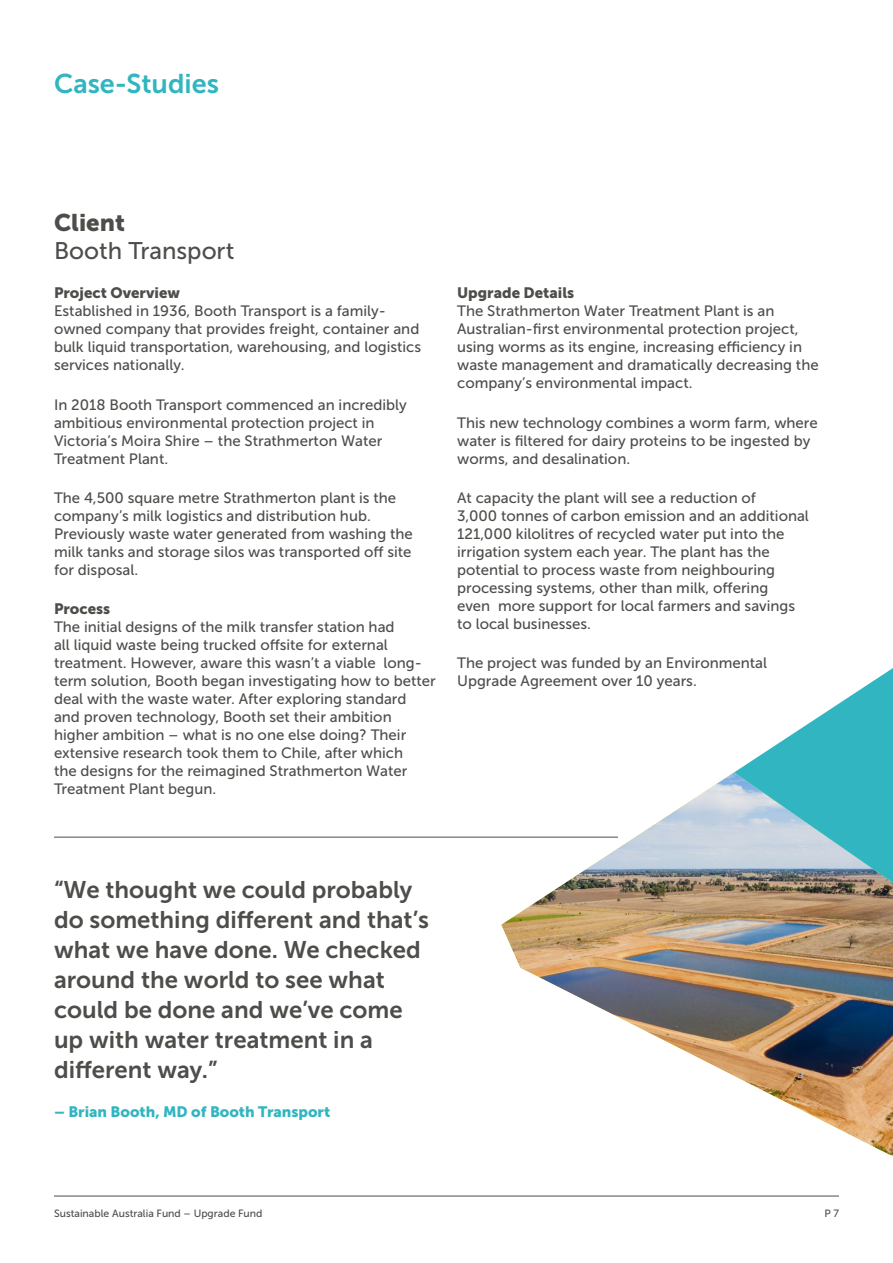
<style>
.page{position:relative;width:893px;height:1263px;background:#fff}
.page>*{position:absolute;margin:0;border:0;box-sizing:border-box;transform-origin:0 0}
.t1{font:27px "Museo Sans 700";color:#31b5c1}
.t2{font:24px/30px "Museo Sans 700";color:#4d4d4a}
.t3{font:24px "Museo Sans 500";color:#4d4d4a}
.t4{font:24px "Museo Sans 900";color:#4d4d4a}
.t5{font:15px/18px "Museo Sans 500";color:#4d4d4a}
.t6{font:15px "Museo Sans 900";color:#4d4d4a}
.t7{font:15px "Museo Sans 900";color:#31b5c1}
.t8{font:10.5px "Museo Sans 500";color:#4d4d4a}
</style>
<div class="page">
<hr style="left:54px;top:1196px;width:785px;height:1px;background:#4d4d4a">
<hr style="left:54px;top:837px;width:564px;height:1px;background:#4d4d4a">
<img style="left:501px;top:773px;width:392px;height:382px">
<svg style="left:734px;top:668px;width:159px;height:215px"></svg>
<h1 class="t1" style="left:54px;top:68px;width:166px">Case-Studies</h1>
<h2 class="t4" style="left:54px;top:209px;width:72px">Client</h2>
<h2 class="t3" style="left:54px;top:238px;width:182px">Booth Transport</h2>
<p class="t6" style="left:54px;top:285px;width:128px">Project Overview</p>
<p class="t5" style="left:54px;top:302px;width:369px">Established in 1936, Booth Transport is a family&shy;owned company that provides freight, container and bulk liquid transportation, warehousing, and logistics services nationally.</p>
<p class="t5" style="left:54px;top:395px;width:354px">In 2018 Booth Transport commenced an incredibly ambitious environmental protection project in Victoria’s Moira Shire – the Strathmerton Water Treatment Plant.</p>
<p class="t5" style="left:54px;top:489px;width:360px">The 4,500 square metre Strathmerton plant is the company’s milk logistics and distribution hub.<br>Previously waste water generated from washing the milk tanks and storage silos was transported off site for disposal.</p>
<p class="t6" style="left:54px;top:600px;width:58px">Process</p>
<p class="t5" style="left:54px;top:618px;width:383px">The initial designs of the milk transfer station had<br>all liquid waste being trucked offsite for external treatment. However, aware this wasn’t a viable long&shy;term solution, Booth began investigating how to better deal with the waste water. After exploring standard and proven technology, Booth set their ambition higher ambition – what is no one else doing? Their extensive research took them to Chile, after which<br>the designs for the reimagined Strathmerton Water Treatment Plant begun.</p>
<p class="t6" style="left:457px;top:285px;width:119px">Upgrade Details</p>
<p class="t5" style="left:457px;top:302px;width:363px">The Strathmerton Water Treatment Plant is an Australian-first environmental protection project, using worms as its engine, increasing efficiency in waste management and dramatically decreasing the company’s environmental impact.</p>
<p class="t5" style="left:457px;top:413px;width:362px">This new technology combines a worm farm, where water is filtered for dairy proteins to be ingested by worms, and desalination.</p>
<p class="t5" style="left:457px;top:489px;width:353px">At capacity the plant will see a reduction of<br>3,000 tonnes of carbon emission and an additional 121,000 kilolitres of recycled water put into the irrigation system each year. The plant has the potential to process waste from neighbouring processing systems, other than milk, offering<br>even more support for local farmers and savings to local businesses.</p>
<p class="t5" style="left:457px;top:654px;width:312px">The project was funded by an Environmental<br>Upgrade Agreement over 10 years.</p>
<h2 class="t2" style="left:54px;top:875px;width:377px">“We thought we could probably do something different and that’s what we have done. We checked around the world to see what could be done and we’ve come up with water treatment in a different way.”</h2>
<p class="t7" style="left:54px;top:1103px;width:278px">– Brian Booth, MD of Booth Transport</p>
<p class="t8" style="left:54px;top:1207px;width:210px">Sustainable Australia Fund – Upgrade Fund</p>
<p class="t8" style="left:824px;top:1207px;width:16px">P 7</p>
</div>
